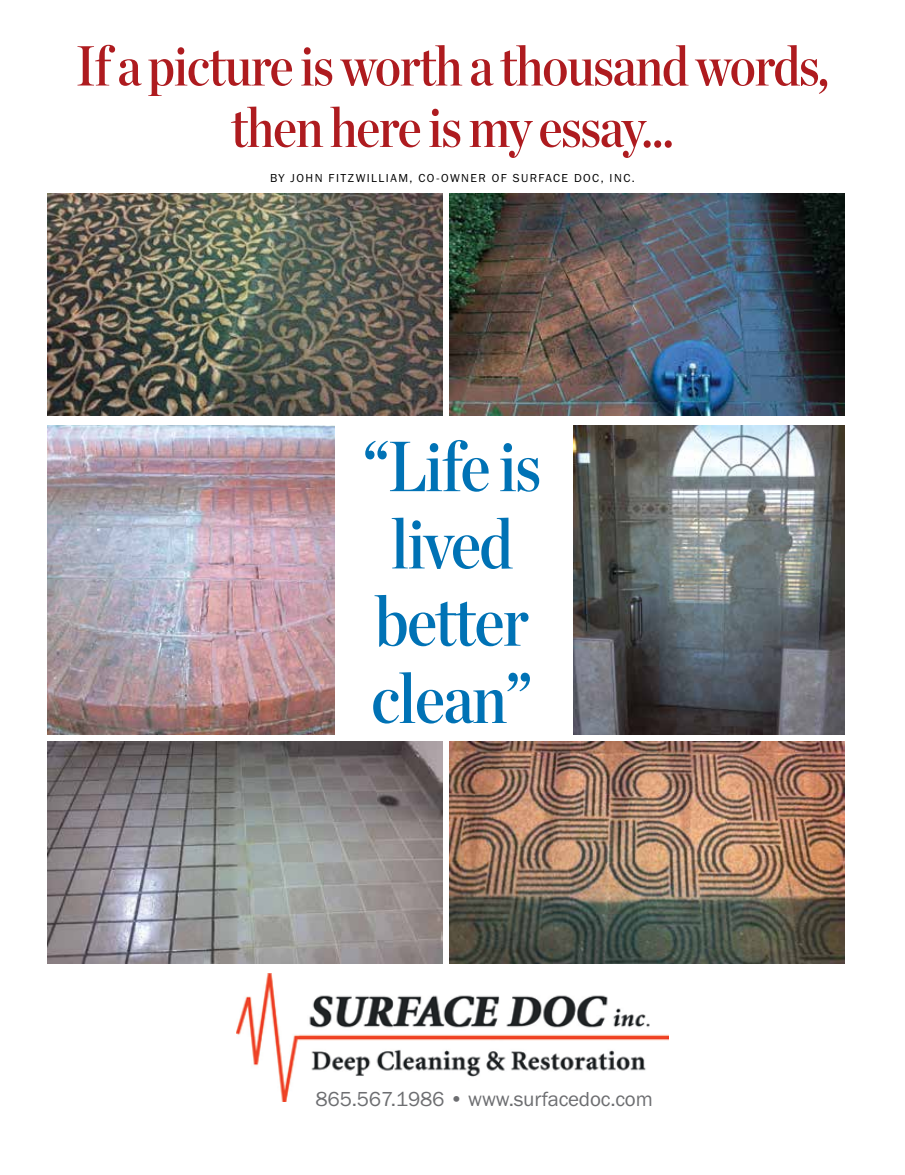
<style>
.page{position:relative;width:905px;height:1175px;background:#fff}
.page>*{position:absolute;margin:0;border:0;box-sizing:border-box;transform-origin:0 0}
.t1{font:70.8px/77.2px "Chronicle Disp Cond Semi";letter-spacing:-.02em;color:#0072b5}
.t2{font:56.25px/61.5px "Chronicle Disp Cond Semi";letter-spacing:-.02em;color:#ae1b1f;text-align:center}
.t3{font:21px "Franklin Gothic URW Boo";letter-spacing:-.01em;color:#6d6e71}
.t4{font:12px "Franklin Gothic URW Boo";letter-spacing:.12em;color:#000}
</style>
<div class="page">
<img style="left:236px;top:973px;width:432px;height:128px">
<img style="left:47px;top:194px;width:395px;height:222px">
<img style="left:47px;top:741px;width:395px;height:222px">
<img style="left:450px;top:194px;width:394px;height:222px">
<img style="left:450px;top:741px;width:394px;height:222px">
<img style="left:47px;top:426px;width:287px;height:308px">
<img style="left:573px;top:426px;width:271px;height:308px">
<p class="t2" style="left:76px;top:31px;width:755px">If a picture is worth a thousand words, then here is my essay...</p>
<p class="t4" style="left:270px;top:170px;width:366px">BY JOHN FITZWILLIAM, CO-OWNER OF SURFACE DOC, INC.</p>
<p class="t1" style="left:362px;top:423px;width:180px">“Life is lived better clean”</p>
<p class="t3" style="left:315px;top:1086px;width:339px">865.567.1986 • www.surfacedoc.com</p>
</div>
